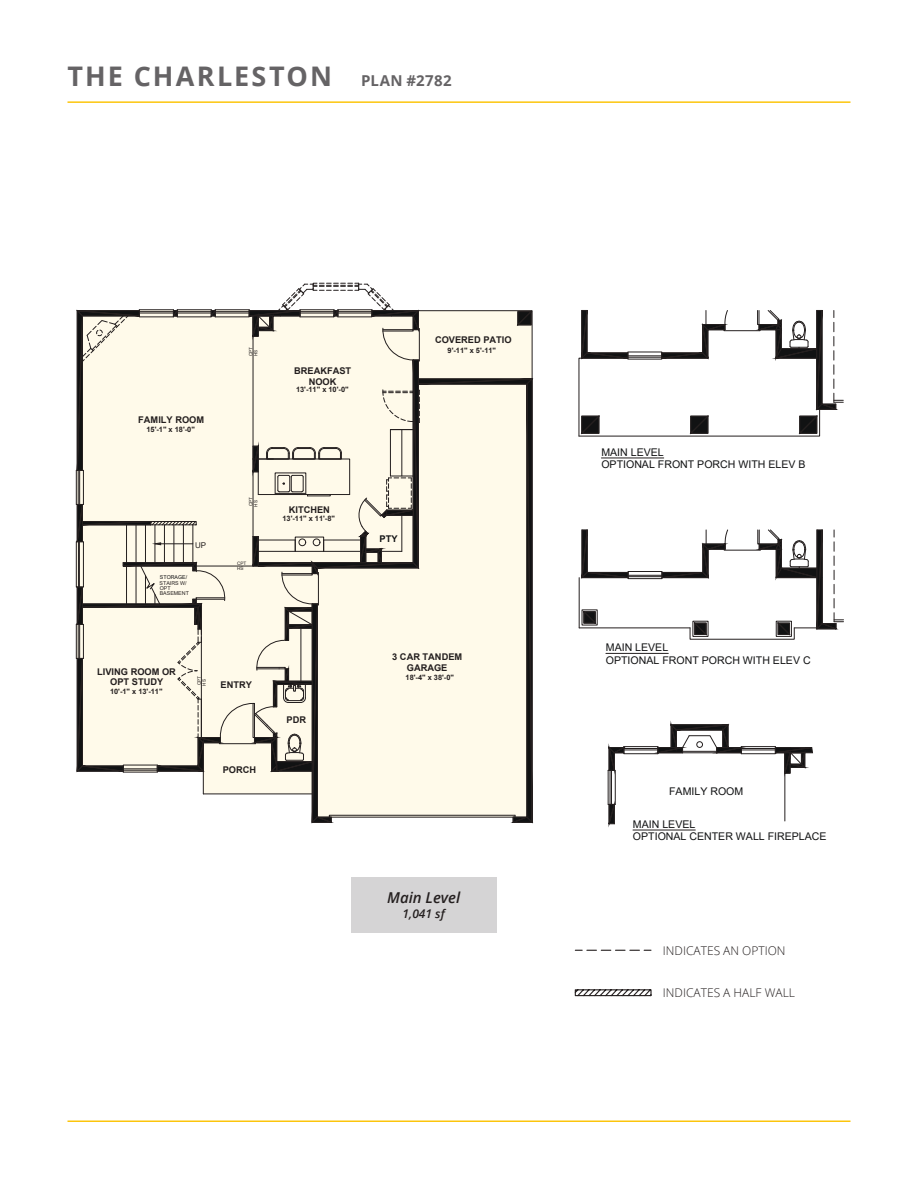
<style>
.page{position:relative;width:918px;height:1188px;background:#fff}
.page>*{position:absolute;margin:0;border:0;box-sizing:border-box;transform-origin:0 0}
.t1{font:700 27px "Open Sans";letter-spacing:.075em;color:#656365}
.t2{font:italic 600 15px "Open Sans";color:#241f1f}
.t3{font:300 12px "Open Sans";color:#241f1f}
.t4{font:italic 600 12px "Open Sans";color:#241f1f}
.t5{font:10.65px "Arial";color:#111213}
.t6{font:700 9.3px/11.2px "Arial";color:#241f1f;text-align:center}
.t7{font:700 9.3px "Arial";color:#111213}
.t8{font:7.95px "Arial";color:#241f1f}
.t9{font:700 7.35px "Arial";color:#241f1f}
.t10{font:5.25px/10.2px "Arial";color:#241f1f}
.t11{font:5.25px "Arial";color:#111213}
.t12{font:4.65px/5.1px "Arial";color:#241f1f}
.s1{font-size:15px}
</style>
<div class="page">
<hr style="left:68px;top:101px;width:782px;height:2px;background:#fcc50c">
<hr style="left:68px;top:1121px;width:782px;height:1px;background:#fcc50c">
<svg style="left:575px;top:950px;width:76px;height:1px"></svg>
<svg style="left:574px;top:989px;width:78px;height:8px"></svg>
<div style="left:351px;top:878px;width:146px;height:55px;background:#d5d4d5"></div>
<svg style="left:76px;top:283px;width:457px;height:540px;background:#ebe6d9"></svg>
<svg style="left:586px;top:613px;width:8px;height:8px"></svg>
<div style="left:628px;top:571px;width:34px;height:8px;border:1px solid #241f1f"></div>
<hr style="left:628px;top:575px;width:34px;height:1px;background:#241f1f">
<hr style="left:628px;top:576px;width:34px;height:1px;background:#241f1f">
<hr style="left:579px;top:578px;width:1px;height:50px;background:#241f1f">
<div style="left:582px;top:609px;width:16px;height:16px;border:1px solid #241f1f"></div>
<div style="left:584px;top:611px;width:12px;height:12px;border:1px solid #241f1f"></div>
<div style="left:693px;top:621px;width:15px;height:16px;border:1px solid #241f1f"></div>
<div style="left:776px;top:621px;width:16px;height:16px;border:1px solid #241f1f"></div>
<hr style="left:579px;top:628px;width:111px;height:1px;background:#241f1f">
<div style="left:690px;top:628px;width:105px;height:12px;border:1px solid #241f1f"></div>
<svg style="left:581px;top:529px;width:48px;height:49px"></svg>
<svg style="left:661px;top:529px;width:183px;height:106px"></svg>
<hr style="left:606px;top:653px;width:62px;height:1px;background:#241f1f">
<svg style="left:578px;top:310px;width:265px;height:127px"></svg>
<hr style="left:601px;top:458px;width:63px;height:1px;background:#241f1f">
<hr style="left:633px;top:830px;width:62px;height:1px;background:#241f1f">
<svg style="left:607px;top:724px;width:206px;height:101px"></svg>
<h1 class="t1" style="left:68px;top:58px;width:386px">THE CHARLESTON <span class="s1">PLAN #2782</span></h1>
<p class="t6" style="left:138px;top:415px;width:67px">FAMILY ROOM</p>
<p class="t9" style="left:146px;top:424px;width:50px">15'-1" x 18'-0"</p>
<p class="t8" style="left:195px;top:539px;width:13px">UP</p>
<p class="t11" style="left:160px;top:574px;width:29px">STORAGE/</p>
<p class="t10" style="left:160px;top:578px;width:31px">STAIRS W/<br>BASEMENT</p>
<p class="t10" style="left:160px;top:583px;width:12px">OPT</p>
<p class="t12" style="left:248px;top:356px;width:11px;rotate:-90deg">CPT<br>HS</p>
<p class="t6" style="left:294px;top:365px;width:59px">BREAKFAST<br>NOOK</p>
<p class="t9" style="left:296px;top:385px;width:54px">13'-11" x 10'-0"</p>
<p class="t12" style="left:248px;top:507px;width:11px;rotate:-90deg">CPT<br>HS</p>
<p class="t12" style="left:237px;top:561px;width:11px">CPT<br>HS</p>
<p class="t6" style="left:289px;top:504px;width:43px">KITCHEN</p>
<p class="t9" style="left:283px;top:513px;width:54px">13'-11" x 11'-8"</p>
<p class="t6" style="left:97px;top:666px;width:80px">LIVING ROOM OR</p>
<p class="t6" style="left:110px;top:677px;width:55px">OPT STUDY</p>
<p class="t9" style="left:110px;top:686px;width:54px">10'-1" x 13'-11"</p>
<p class="t12" style="left:196px;top:686px;width:11px;rotate:-90deg">CPT<br>HS</p>
<p class="t6" style="left:221px;top:679px;width:33px">ENTRY</p>
<p class="t6" style="left:223px;top:765px;width:35px">PORCH</p>
<p class="t6" style="left:287px;top:714px;width:21px">PDR</p>
<p class="t6" style="left:435px;top:335px;width:78px">COVERED PATIO</p>
<p class="t9" style="left:448px;top:345px;width:50px">9'-11" x 5'-11"</p>
<p class="t7" style="left:380px;top:532px;width:20px">PTY</p>
<p class="t6" style="left:392px;top:651px;width:72px">3 CAR TANDEM<br>GARAGE</p>
<p class="t9" style="left:406px;top:672px;width:50px">18'-4" x 38'-0"</p>
<h2 class="t2" style="left:387px;top:888px;width:75px">Main Level</h2>
<p class="t4" style="left:403px;top:905px;width:44px">1,041 sf</p>
<p class="t5" style="left:601px;top:445px;width:64px">MAIN LEVEL</p>
<p class="t5" style="left:601px;top:457px;width:206px">OPTIONAL FRONT PORCH WITH ELEV B</p>
<p class="t5" style="left:606px;top:640px;width:64px">MAIN LEVEL</p>
<p class="t5" style="left:606px;top:653px;width:206px">OPTIONAL FRONT PORCH WITH ELEV C</p>
<p class="t5" style="left:669px;top:784px;width:76px">FAMILY ROOM</p>
<p class="t5" style="left:633px;top:817px;width:64px">MAIN LEVEL</p>
<p class="t5" style="left:633px;top:829px;width:195px">OPTIONAL CENTER WALL FIREPLACE</p>
<p class="t3" style="left:663px;top:942px;width:124px">INDICATES AN OPTION</p>
<p class="t3" style="left:663px;top:985px;width:134px">INDICATES A HALF WALL</p>
</div>
